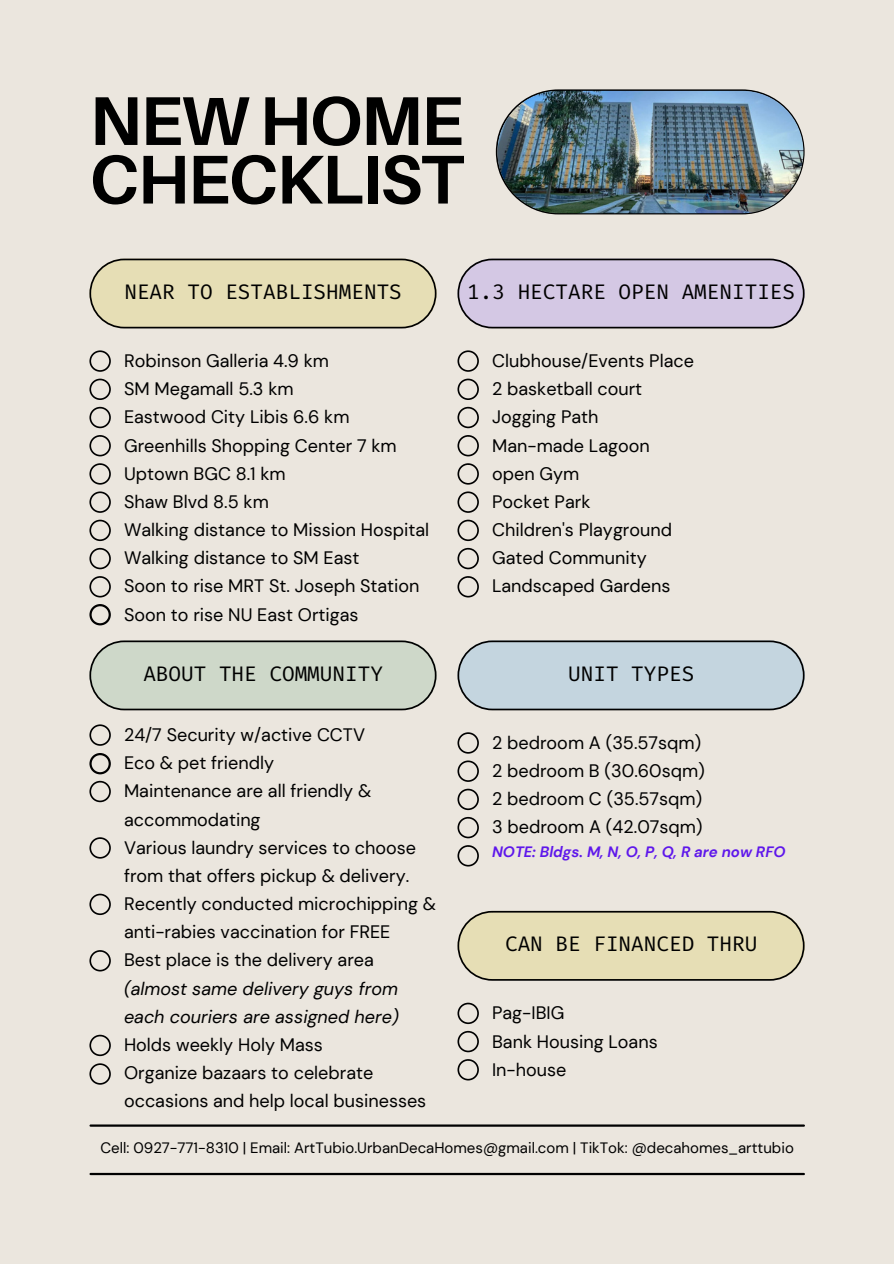
<style>
.page{position:relative;width:894px;height:1264px;background:#fff}
.page>*{position:absolute;margin:0;border:0;box-sizing:border-box;transform-origin:0 0}
.t1{font:700 69px/58.5px "Aileron";letter-spacing:-.025em;color:#000}
.t2{font:21px "Fira Code";color:#000}
.t3{font:18px/28.2px "DM Sans";color:#000}
.t4{font:italic 18px/28.2px "DM Sans";color:#000}
.t5{font:15px "DM Sans";color:#000}
.t6{font:italic 700 15px "DM Sans";color:#5e17eb}
.s1{font-style:normal}
</style>
<div class="page">
<div style="left:0;top:0;width:893px;height:1263px;background:#ebe6de"></div>
<svg style="left:89px;top:258px;width:347px;height:70px;background:#dad3ad"></svg>
<svg style="left:89px;top:640px;width:347px;height:70px;background:#c4cdbf"></svg>
<svg style="left:457px;top:258px;width:347px;height:70px;background:#cabfd8"></svg>
<svg style="left:457px;top:640px;width:347px;height:70px;background:#bbcad3"></svg>
<svg style="left:457px;top:910px;width:347px;height:70px;background:#dbd3ae"></svg>
<svg style="left:89px;top:350px;width:22px;height:22px"></svg>
<svg style="left:457px;top:350px;width:22px;height:22px"></svg>
<svg style="left:457px;top:732px;width:22px;height:21px"></svg>
<svg style="left:457px;top:1002px;width:22px;height:22px"></svg>
<svg style="left:89px;top:724px;width:22px;height:21px"></svg>
<svg style="left:89px;top:378px;width:22px;height:22px"></svg>
<svg style="left:457px;top:378px;width:22px;height:22px"></svg>
<svg style="left:457px;top:760px;width:22px;height:22px"></svg>
<svg style="left:457px;top:1030px;width:22px;height:22px"></svg>
<svg style="left:89px;top:407px;width:22px;height:21px"></svg>
<svg style="left:457px;top:407px;width:22px;height:21px"></svg>
<svg style="left:457px;top:788px;width:22px;height:22px"></svg>
<svg style="left:457px;top:1059px;width:22px;height:21px"></svg>
<svg style="left:89px;top:780px;width:22px;height:22px"></svg>
<svg style="left:89px;top:435px;width:22px;height:21px"></svg>
<svg style="left:457px;top:435px;width:22px;height:21px"></svg>
<svg style="left:457px;top:817px;width:22px;height:21px"></svg>
<svg style="left:89px;top:463px;width:22px;height:21px"></svg>
<svg style="left:457px;top:463px;width:22px;height:21px"></svg>
<svg style="left:457px;top:845px;width:22px;height:21px"></svg>
<hr style="left:90px;top:1124px;width:713px;height:2px;background:#000">
<svg style="left:89px;top:837px;width:22px;height:21px"></svg>
<svg style="left:89px;top:491px;width:22px;height:22px"></svg>
<svg style="left:457px;top:491px;width:22px;height:22px"></svg>
<svg style="left:89px;top:519px;width:22px;height:22px"></svg>
<svg style="left:457px;top:519px;width:22px;height:22px"></svg>
<svg style="left:89px;top:893px;width:22px;height:22px"></svg>
<svg style="left:89px;top:548px;width:22px;height:21px"></svg>
<svg style="left:457px;top:548px;width:22px;height:21px"></svg>
<svg style="left:89px;top:576px;width:22px;height:21px"></svg>
<svg style="left:457px;top:576px;width:22px;height:21px"></svg>
<svg style="left:89px;top:950px;width:22px;height:21px"></svg>
<svg style="left:89px;top:1034px;width:22px;height:22px"></svg>
<svg style="left:89px;top:1063px;width:22px;height:21px"></svg>
<svg style="left:495px;top:89px;width:309px;height:125px"></svg>
<img style="left:497px;top:91px;width:306px;height:122px;border-radius:61px">
<hr style="left:90px;top:1172px;width:713px;height:3px;background:#000">
<svg style="left:89px;top:604px;width:22px;height:21px"></svg>
<svg style="left:89px;top:753px;width:22px;height:21px"></svg>
<p class="t1" style="left:89px;top:90px;width:375px">NEW HOME<br>CHECKLIST</p>
<p class="t2" style="left:124px;top:278px;width:279px">NEAR TO ESTABLISHMENTS</p>
<p class="t2" style="left:467px;top:278px;width:329px">1.3 HECTARE OPEN AMENITIES</p>
<p class="t3" style="left:124px;top:347px;width:206px">Robinson Galleria 4.9 km</p>
<p class="t3" style="left:124px;top:375px;width:171px">SM Megamall 5.3 km</p>
<p class="t3" style="left:124px;top:403px;width:227px">Eastwood City Libis 6.6 km</p>
<p class="t3" style="left:124px;top:431px;width:274px">Greenhills Shopping Center 7 km</p>
<p class="t3" style="left:124px;top:459px;width:163px">Uptown BGC 8.1 km</p>
<p class="t3" style="left:124px;top:487px;width:146px">Shaw Blvd 8.5 km</p>
<p class="t3" style="left:124px;top:516px;width:306px">Walking distance to Mission Hospital</p>
<p class="t3" style="left:124px;top:544px;width:237px">Walking distance to SM East</p>
<p class="t3" style="left:124px;top:572px;width:297px">Soon to rise MRT St. Joseph Station</p>
<p class="t3" style="left:124px;top:600px;width:236px">Soon to rise NU East Ortigas</p>
<p class="t3" style="left:492px;top:347px;width:203px">Clubhouse/Events Place</p>
<p class="t3" style="left:492px;top:375px;width:152px">2 basketball court</p>
<p class="t3" style="left:492px;top:403px;width:108px">Jogging Path</p>
<p class="t3" style="left:492px;top:431px;width:159px">Man-made Lagoon</p>
<p class="t3" style="left:492px;top:459px;width:89px">open Gym</p>
<p class="t3" style="left:492px;top:487px;width:100px">Pocket Park</p>
<p class="t3" style="left:492px;top:516px;width:181px">Children's Playground</p>
<p class="t3" style="left:492px;top:544px;width:156px">Gated Community</p>
<p class="t3" style="left:492px;top:572px;width:180px">Landscaped Gardens</p>
<p class="t2" style="left:143px;top:660px;width:241px">ABOUT THE COMMUNITY</p>
<p class="t2" style="left:568px;top:660px;width:128px">UNIT TYPES</p>
<p class="t3" style="left:124px;top:720px;width:242px">24/7 Security w/active CCTV</p>
<p class="t3" style="left:124px;top:749px;width:151px">Eco &amp; pet friendly</p>
<p class="t3" style="left:124px;top:777px;width:249px">Maintenance are all friendly &amp; accommodating</p>
<p class="t3" style="left:124px;top:833px;width:293px">Various laundry services to choose from that offers pickup &amp; delivery.</p>
<p class="t3" style="left:124px;top:889px;width:313px">Recently conducted microchipping &amp; anti-rabies vaccination for FREE</p>
<p class="t4" style="left:124px;top:946px;width:276px"><span class="s1">Best place is the delivery area </span>(almost same delivery guys from each couriers are assigned here)</p>
<p class="t3" style="left:124px;top:1030px;width:200px">Holds weekly Holy Mass</p>
<p class="t3" style="left:124px;top:1058px;width:304px">Organize bazaars to celebrate occasions and help local businesses</p>
<p class="t5" style="left:100px;top:1138px;width:694px">Cell: 0927-771-8310 | Email: ArtTubio.UrbanDecaHomes@gmail.com | TikTok: @decahomes_arttubio</p>
<p class="t3" style="left:492px;top:728px;width:211px">2 bedroom A (35.57sqm)</p>
<p class="t3" style="left:492px;top:757px;width:214px">2 bedroom B (30.60sqm)</p>
<p class="t3" style="left:492px;top:785px;width:212px">2 bedroom C (35.57sqm)</p>
<p class="t3" style="left:492px;top:813px;width:212px">3 bedroom A (42.07sqm)</p>
<p class="t6" style="left:492px;top:842px;width:295px">NOTE: Bldgs. M, N, O, P, Q, R are now RFO</p>
<p class="t2" style="left:505px;top:930px;width:254px">CAN BE FINANCED THRU</p>
<p class="t3" style="left:492px;top:999px;width:74px">Pag-IBIG</p>
<p class="t3" style="left:492px;top:1027px;width:167px">Bank Housing Loans</p>
<p class="t3" style="left:492px;top:1055px;width:76px">In-house</p>
</div>
